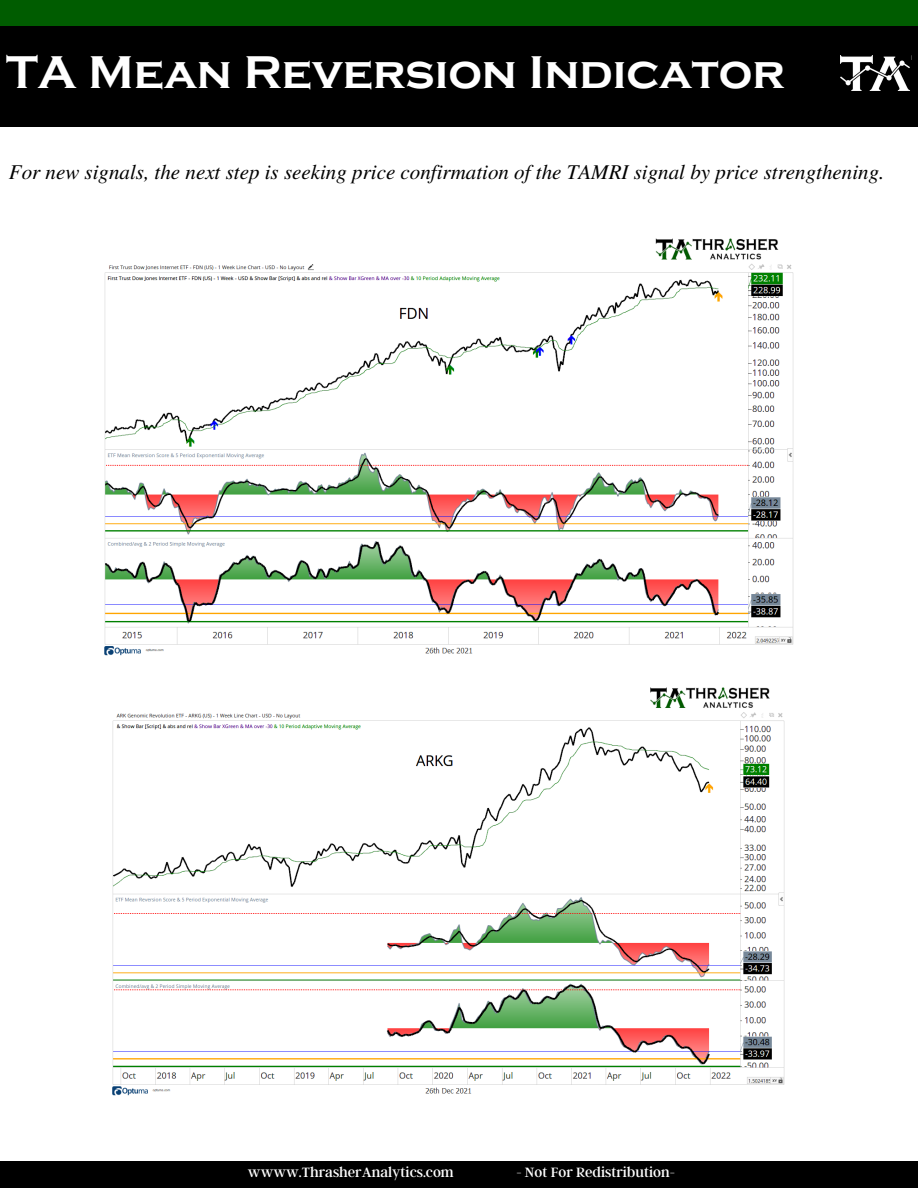
<style>
.page{position:relative;width:918px;height:1188px;background:#fff}
.page>*{position:absolute;margin:0;border:0;box-sizing:border-box;transform-origin:0 0}
.t1{font:700 47.25px "Copperplate Gothic";color:#fff}
.t2{font:italic 21px "Te X Gyre Termes";color:#000}
.t3{font:15px "Argent CF";color:#fff}
</style>
<div class="page">
<div style="left:0;top:0;width:918px;height:27px;background:#005c00"></div>
<div style="left:0;top:1162px;width:918px;height:26px;background:#000"></div>
<div style="left:0;top:26px;width:918px;height:101px;background:#000"></div>
<img style="left:840px;top:56px;width:70px;height:35px">
<img style="left:104px;top:238px;width:690px;height:418px">
<img style="left:112px;top:687px;width:673px;height:409px">
<h1 class="t1" style="left:6px;top:46px;width:780px">TA Mean Reversion Indicator</h1>
<p class="t2" style="left:9px;top:156px;width:877px">For new signals, the next step is seeking price confirmation of the TAMRI signal by price strengthening.</p>
<p class="t3" style="left:248px;top:1162px;width:207px">wwww.ThrasherAnalytics.com</p>
<p class="t3" style="left:516px;top:1162px;width:160px">- Not For Redistribution-</p>
</div>
